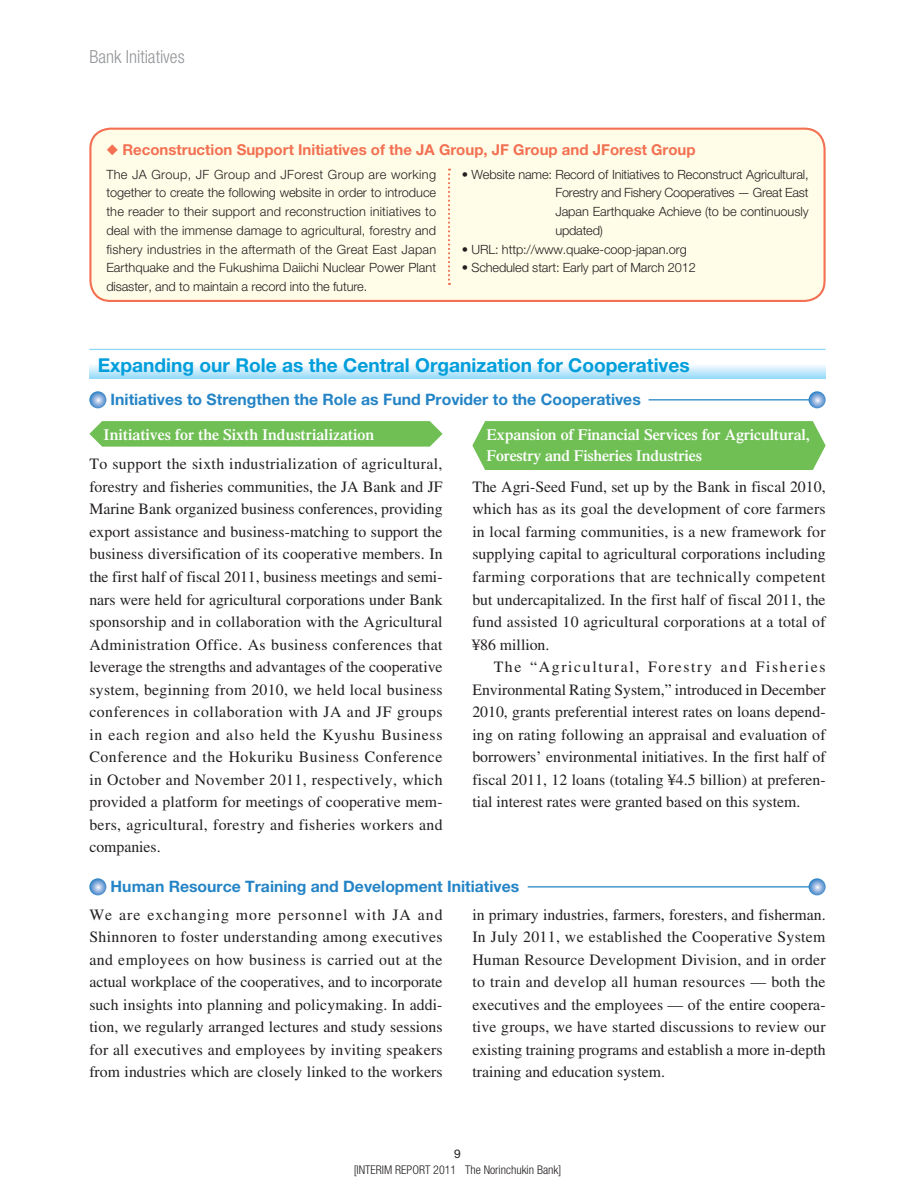
<style>
.page{position:relative;width:915px;height:1191px;background:#fff}
.page>*{position:absolute;margin:0;border:0;box-sizing:border-box;transform-origin:0 0}
.t1{font:700 19.2px "Helvetica Neue LT Std";color:#009edb}
.t2{font:300 condensed 18px "Helvetica Neue LT Std";color:#939598}
.t3{font:15.75px/22.5px "Times LT Std";letter-spacing:.005em;color:#231f20;text-align:justify}
.t4{font:600 15.75px/21px "Times LT Std";letter-spacing:-.005em;color:#fff}
.t5{font:700 15.75px "Helvetica Neue LT Std";color:#2484c6}
.t6{font:15.75px "Times LT Std";letter-spacing:.03em;color:#231f20}
.t7{font:15.75px "Times LT Std";letter-spacing:.105em;color:#231f20}
.t8{font:700 15px "Helvetica Neue LT Std";color:#f37052}
.t9{font:300 12.75px/18.8px "Helvetica Neue LT Std";letter-spacing:-.01em;color:#231f20;text-align:justify}
.t10{font:300 condensed 12px/16.5px "Helvetica Neue LT Std";color:#231f20;text-align:center}
.s1{font-weight:400;font-stretch:normal}
</style>
<div class="page">
<svg style="left:89px;top:365px;width:736px;height:13px;background:#c6eafb"></svg>
<hr style="left:89px;top:349px;width:736px;height:1px;background:#8ed8f8">
<hr style="left:648px;top:399px;width:175px;height:1px;background:#2484c6">
<svg style="left:89px;top:391px;width:17px;height:17px"></svg>
<svg style="left:89px;top:421px;width:353px;height:25px;background:#75c15a"></svg>
<svg style="left:808px;top:391px;width:17px;height:17px"></svg>
<hr style="left:527px;top:886px;width:289px;height:1px;background:#2484c6">
<svg style="left:89px;top:878px;width:17px;height:17px"></svg>
<svg style="left:808px;top:878px;width:17px;height:17px"></svg>
<div style="left:472px;top:421px;width:353px;height:49px;background:#70bf54"></div>
<div style="left:90px;top:129px;width:734px;height:172px;background:#fffde8;border-radius:20px"></div>
<div style="left:89px;top:128px;width:736px;height:174px;border:2px solid #f37052;border-radius:20px"></div>
<svg style="left:448px;top:168px;width:2px;height:117px"></svg>
<p class="t2" style="left:89px;top:50px;width:97px">Bank Initiatives</p>
<p class="t8" style="left:106px;top:144px;width:590px">◆ Reconstruction Support Initiatives of the JA Group, JF Group and JForest Group</p>
<p class="t9" style="left:106px;top:166px;width:331px">The JA Group, JF Group and JForest Group are working together to create the following website in order to introduce the reader to their support and reconstruction initiatives to deal with the immense damage to agricultural, forestry and fishery industries in the aftermath of the Great East Japan Earthquake and the Fukushima Daiichi Nuclear Power Plant disaster, and to maintain a record into the future.</p>
<p class="t9" style="left:555px;top:166px;width:254px;text-indent:-94px">• Website name: Record of Initiatives to Reconstruct Agricultural, Forestry and Fishery Cooperatives — Great East Japan Earthquake Achieve (to be continuously updated)</p>
<p class="t9" style="left:461px;top:241px;width:226px">• URL: http://www.quake-coop-japan.org</p>
<p class="t9" style="left:461px;top:259px;width:235px">• Scheduled start: Early part of March 2012</p>
<p class="t1" style="left:98px;top:358px;width:593px">Expanding our Role as the Central Organization for Cooperatives</p>
<p class="t5" style="left:111px;top:394px;width:531px">Initiatives to Strengthen the Role as Fund Provider to the Cooperatives</p>
<p class="t4" style="left:103px;top:425px;width:272px">Initiatives for the Sixth Industrialization</p>
<p class="t3" style="left:89px;top:454px;width:354px">To support the sixth industrialization of agricultural, forestry and fisheries communities, the JA Bank and JF Marine Bank organized business conferences, providing export assistance and business-matching to support the business diversification of its cooperative members. In the first half of fiscal 2011, business meetings and semi&shy;nars were held for agricultural corporations under Bank sponsorship and in collaboration with the Agricultural Administration Office. As business conferences that leverage the strengths and advantages of the cooperative system, beginning from 2010, we held local business conferences in collaboration with JA and JF groups in each region and also held the Kyushu Business Conference and the Hokuriku Business Conference in October and November 2011, respectively, which provided a platform for meetings of cooperative mem&shy;bers, agricultural, forestry and fisheries workers and companies.</p>
<p class="t4" style="left:486px;top:426px;width:324px">Expansion of Financial Services for Agricultural,<br>Forestry and Fisheries Industries</p>
<p class="t3" style="left:472px;top:477px;width:354px">The Agri-Seed Fund, set up by the Bank in fiscal 2010,</p>
<p class="t3" style="left:472px;top:499px;width:354px">which has as its goal the development of core farmers</p>
<p class="t3" style="left:472px;top:522px;width:354px">in local farming communities, is a new framework for</p>
<p class="t3" style="left:472px;top:544px;width:354px">supplying capital to agricultural corporations including</p>
<p class="t6" style="left:472px;top:571px;width:354px">farming corporations that are technically competent</p>
<p class="t3" style="left:472px;top:589px;width:354px">but undercapitalized. In the first half of fiscal 2011, the</p>
<p class="t3" style="left:472px;top:612px;width:354px">fund assisted 10 agricultural corporations at a total of</p>
<p class="t3" style="left:472px;top:634px;width:79px">¥86 million.</p>
<p class="t7" style="left:493px;top:661px;width:333px">The “Agricultural, Forestry and Fisheries</p>
<p class="t3" style="left:472px;top:679px;width:354px">Environmental Rating System,” introduced in December</p>
<p class="t3" style="left:472px;top:702px;width:354px">2010, grants preferential interest rates on loans depend-</p>
<p class="t3" style="left:472px;top:724px;width:354px">ing on rating following an appraisal and evaluation of</p>
<p class="t3" style="left:472px;top:747px;width:354px">borrowers’ environmental initiatives. In the first half of</p>
<p class="t3" style="left:472px;top:769px;width:354px">fiscal 2011, 12 loans (totaling ¥4.5 billion) at preferen-</p>
<p class="t3" style="left:472px;top:792px;width:329px">tial interest rates were granted based on this system.</p>
<p class="t5" style="left:111px;top:880px;width:410px">Human Resource Training and Development Initiatives</p>
<p class="t3" style="left:89px;top:904px;width:354px">We are exchanging more personnel with JA and Shinnoren to foster understanding among executives and employees on how business is carried out at the actual workplace of the cooperatives, and to incorporate such insights into planning and policymaking. In addi&shy;tion, we regularly arranged lectures and study sessions for all executives and employees by inviting speakers from industries which are closely linked to the workers</p>
<p class="t3" style="left:472px;top:904px;width:354px">in primary industries, farmers, foresters, and fisherman.<br>In July 2011, we established the Cooperative System Human Resource Development Division, and in order to train and develop all human resources — both the executives and the employees — of the entire coopera&shy;tive groups, we have started discussions to review our existing training programs and establish a more in-depth training and education system.</p>
<p class="t10" style="left:353px;top:1146px;width:209px"><span class="s1">9<br></span>[INTERIM REPORT 2011 The Norinchukin Bank]</p>
</div>
